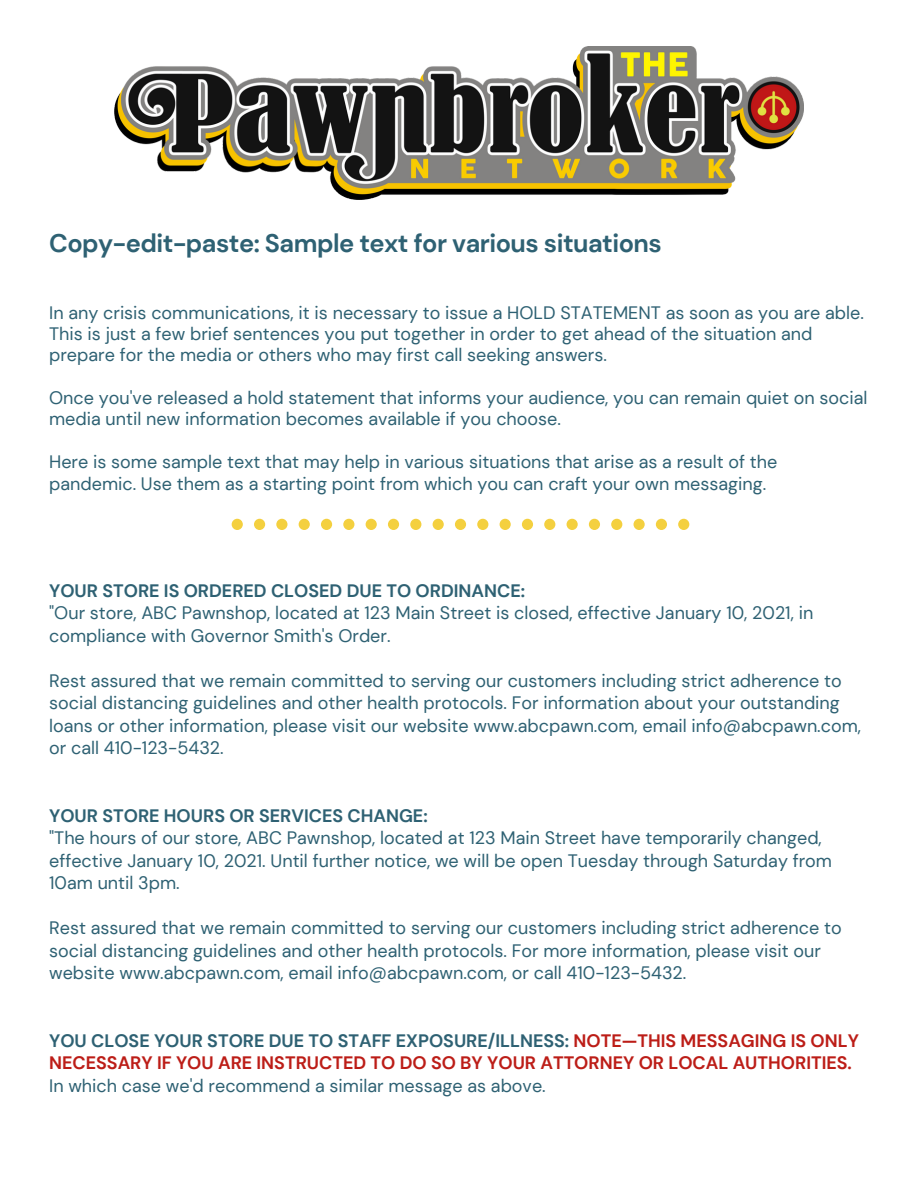
<style>
.page{position:relative;width:918px;height:1188px;background:#fff}
.page>*{position:absolute;margin:0;border:0;box-sizing:border-box;transform-origin:0 0}
.t1{font:700 25.35px "DM Sans";letter-spacing:-.02em;color:#2e6173}
.t2{font:18px/22.5px "DM Sans";color:#2e6173}
.t3{font:700 18px/22.5px "DM Sans";color:#bc1d17}
.t4{font:700 18px "DM Sans";color:#2e6173}
.s1{color:#2e6173}
</style>
<div class="page">
<svg style="left:232px;top:519px;width:457px;height:11px"></svg>
<img style="left:115px;top:47px;width:688px;height:153px">
<p class="t1" style="left:49px;top:227px;width:614px">Copy-edit-paste: Sample text for various situations</p>
<p class="t2" style="left:49px;top:302px;width:816px;line-height:21.3px">In any crisis communications, it is necessary to issue a HOLD STATEMENT as soon as you are able.<br>This is just a few brief sentences you put together in order to get ahead of the situation and prepare for the media or others who may first call seeking answers.</p>
<p class="t2" style="left:49px;top:387px;width:820px;line-height:21.3px">Once you've released a hold statement that informs your audience, you can remain quiet on social media until new information becomes available if you choose.</p>
<p class="t2" style="left:49px;top:451px;width:730px;line-height:21.3px">Here is some sample text that may help in various situations that arise as a result of the pandemic. Use them as a starting point from which you can craft your own messaging.</p>
<p class="t4" style="left:49px;top:579px;width:478px">YOUR STORE IS ORDERED CLOSED DUE TO ORDINANCE:</p>
<p class="t2" style="left:49px;top:602px;width:766px">"Our store, ABC Pawnshop, located at 123 Main Street is closed, effective January 10, 2021, in compliance with Governor Smith's Order.</p>
<p class="t2" style="left:49px;top:669px;width:813px">Rest assured that we remain committed to serving our customers including strict adherence to social distancing guidelines and other health protocols. For information about your outstanding loans or other information, please visit our website www.abcpawn.com, email info@abcpawn.com, or call 410-123-5432.</p>
<p class="t4" style="left:49px;top:804px;width:380px">YOUR STORE HOURS OR SERVICES CHANGE:</p>
<p class="t2" style="left:49px;top:827px;width:784px">"The hours of our store, ABC Pawnshop, located at 123 Main Street have temporarily changed, effective January 10, 2021. Until further notice, we will be open Tuesday through Saturday from<br>10am until 3pm.</p>
<p class="t2" style="left:49px;top:917px;width:794px">Rest assured that we remain committed to serving our customers including strict adherence to social distancing guidelines and other health protocols. For more information, please visit our website www.abcpawn.com, email info@abcpawn.com, or call 410-123-5432.</p>
<p class="t3" style="left:49px;top:1029px;width:811px"><span class="s1">YOU CLOSE YOUR STORE DUE TO STAFF EXPOSURE/ILLNESS:</span> NOTE—THIS MESSAGING IS ONLY<br>NECESSARY IF YOU ARE INSTRUCTED TO DO SO BY YOUR ATTORNEY OR LOCAL AUTHORITIES.</p>
<p class="t2" style="left:49px;top:1074px;width:498px">In which case we'd recommend a similar message as above.</p>
</div>
